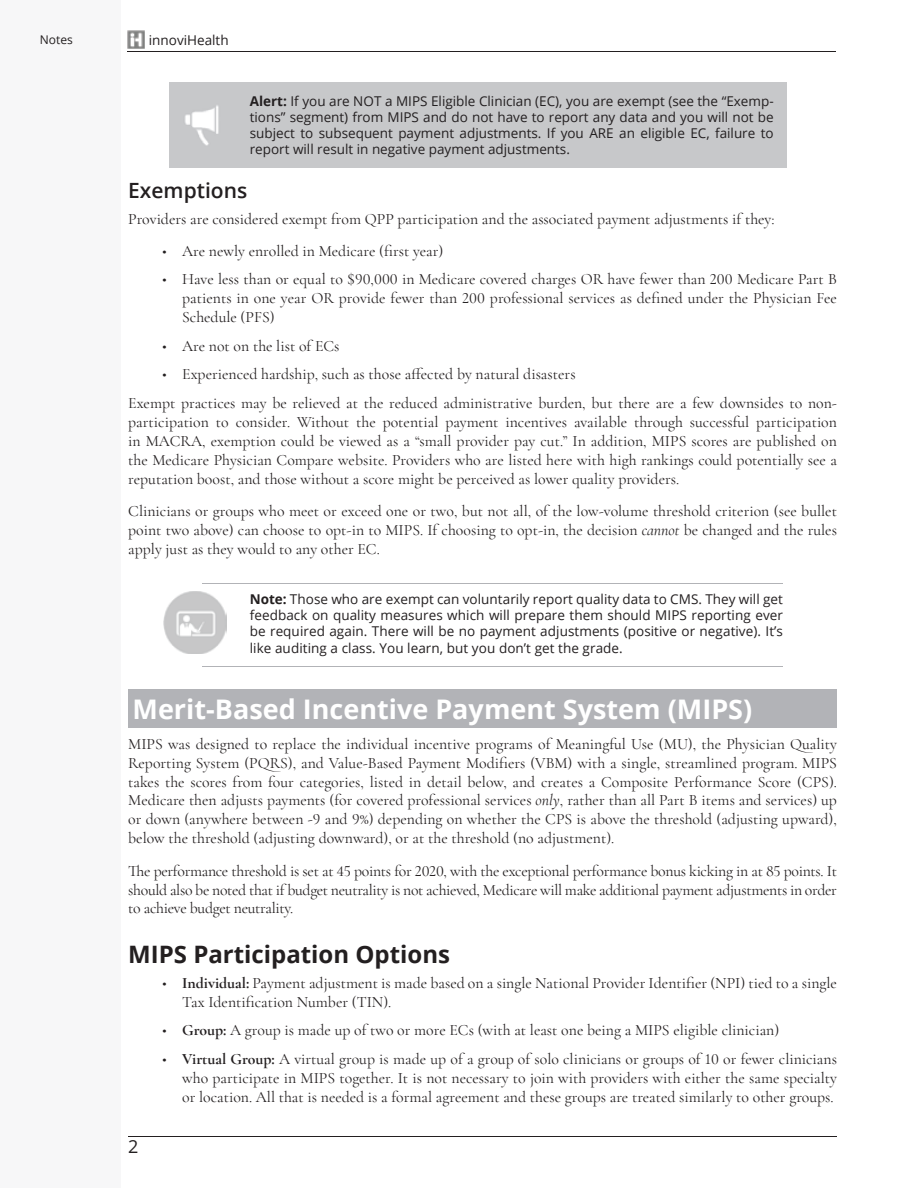
<style>
.page{position:relative;width:918px;height:1188px;background:#fff}
.page>*{position:absolute;margin:0;border:0;box-sizing:border-box;transform-origin:0 0}
.t1{font:700 27px "Open Sans";color:#fff}
.t2{font:700 24px "Open Sans";color:#231f20}
.t3{font:600 21px "Open Sans";color:#231f20}
.t4{font:18px "Open Sans";color:#231f20}
.t5{font:15.75px/18.9px "Cormorant Garamond";color:#231f20;text-align:justify}
.t6{font:13.5px/16.2px "Open Sans";color:#231f20;text-align:justify}
.t7{font:12px "Open Sans";color:#231f20}
.s1{font-weight:700}
.s2{font-style:italic}
</style>
<div class="page">
<div style="left:0;top:0;width:120px;height:1188px;background:#f7f7f8"></div>
<hr style="left:128px;top:1136px;width:709px;height:1px;background:#231f20">
<hr style="left:127px;top:51px;width:709px;height:1px;background:#231f20">
<img style="left:127px;top:30px;width:18px;height:19px">
<hr style="left:202px;top:583px;width:581px;height:1px;background:#b2b3b7">
<hr style="left:202px;top:666px;width:581px;height:1px;background:#b2b3b7">
<div style="left:128px;top:689px;width:709px;height:39px;background:#b2b3b7"></div>
<div style="left:169px;top:82px;width:618px;height:86px;background:#c7c8ca"></div>
<img style="left:185px;top:105px;width:34px;height:41px">
<img style="left:164px;top:591px;width:63px;height:63px">
<p class="t7" style="left:40px;top:31px;width:34px">Notes</p>
<p class="t6" style="left:149px;top:31px;width:81px">innoviHealth</p>
<p class="t6" style="left:250px;top:92px;width:526px"><span class="s1">Alert:</span> If you are NOT a MIPS Eligible Clinician (EC), you are exempt (see the “Exemp&shy;tions” segment) from MIPS and do not have to report any data and you will not be subject to subsequent payment adjustments. If you ARE an eligible EC, failure to report will result in negative payment adjustments.</p>
<h3 class="t3" style="left:128px;top:176px;width:121px">Exemptions</h3>
<p class="t5" style="left:128px;top:209px;width:648px">Providers are considered exempt from QPP participation and the associated payment adjustments if they:</p>
<p class="t5" style="left:162px;top:241px;width:283px">• Are newly enrolled in Medicare (first year)</p>
<p class="t5" style="left:182px;top:270px;width:656px;text-indent:-20px">• Have less than or equal to $90,000 in Medicare covered charges OR have fewer than 200 Medicare Part B patients in one year OR provide fewer than 200 professional services as defined under the Physician Fee Schedule (PFS)</p>
<p class="t5" style="left:162px;top:336px;width:179px">• Are not on the list of ECs</p>
<p class="t5" style="left:128px;top:360px;width:710px;line-height:29px;text-indent:34px">• Experienced hardship, such as those affected by natural disasters<br>Exempt practices may be relieved at the reduced administrative burden, but there are a few downsides to non-</p>
<p class="t5" style="left:128px;top:413px;width:710px">participation to consider. Without the potential payment incentives available through successful participation in MACRA, exemption could be viewed as a “small provider pay cut.” In addition, MIPS scores are published on the Medicare Physician Compare website. Providers who are listed here with high rankings could potentially see a reputation boost, and those without a score might be perceived as lower quality providers.</p>
<p class="t5" style="left:128px;top:502px;width:710px">Clinicians or groups who meet or exceed one or two, but not all, of the low-volume threshold criterion (see bullet point two above) can choose to opt-in to MIPS. If choosing to opt-in, the decision <span class="s2">cannot</span> be changed and the rules apply just as they would to any other EC.</p>
<p class="t6" style="left:250px;top:591px;width:535px"><span class="s1">Note:</span> Those who are exempt can voluntarily report quality data to CMS. They will get feedback on quality measures which will prepare them should MIPS reporting ever be required again. There will be no payment adjustments (positive or negative). It’s like auditing a class. You learn, but you don’t get the grade.</p>
<h1 class="t1" style="left:133px;top:690px;width:621px">Merit-Based Incentive Payment System (MIPS)</h1>
<p class="t5" style="left:128px;top:734px;width:710px">MIPS was designed to replace the individual incentive programs of Meaningful Use (MU), the Physician Quality Reporting System (PQRS), and Value-Based Payment Modifiers (VBM) with a single, streamlined program. MIPS takes the scores from four categories, listed in detail below, and creates a Composite Performance Score (CPS).<br>Medicare then adjusts payments (for covered professional services <span class="s2">only</span>, rather than all Part B items and services) up or down (anywhere between -9 and 9%) depending on whether the CPS is above the threshold (adjusting upward), below the threshold (adjusting downward), or at the threshold (no adjustment).</p>
<p class="t5" style="left:128px;top:861px;width:710px">The performance threshold is set at 45 points for 2020, with the exceptional performance bonus kicking in at 85 points. It should also be noted that if budget neutrality is not achieved, Medicare will make additional payment adjustments in order to achieve budget neutrality.</p>
<h2 class="t2" style="left:128px;top:937px;width:323px">MIPS Participation Options</h2>
<p class="t5" style="left:182px;top:973px;width:656px;text-indent:-20px">• <span class="s1">Individual:</span> Payment adjustment is made based on a single National Provider Identifier (NPI) tied to a single<br>Tax Identification Number (TIN).</p>
<p class="t5" style="left:162px;top:1021px;width:619px">• <span class="s1">Group:</span> A group is made up of two or more ECs (with at least one being a MIPS eligible clinician)</p>
<p class="t5" style="left:182px;top:1050px;width:656px;text-indent:-20px">• <span class="s1">Virtual Group:</span> A virtual group is made up of a group of solo clinicians or groups of 10 or fewer clinicians who participate in MIPS together. It is not necessary to join with providers with either the same specialty or location. All that is needed is a formal agreement and these groups are treated similarly to other groups.</p>
<p class="t4" style="left:128px;top:1134px;width:12px">2</p>
</div>
